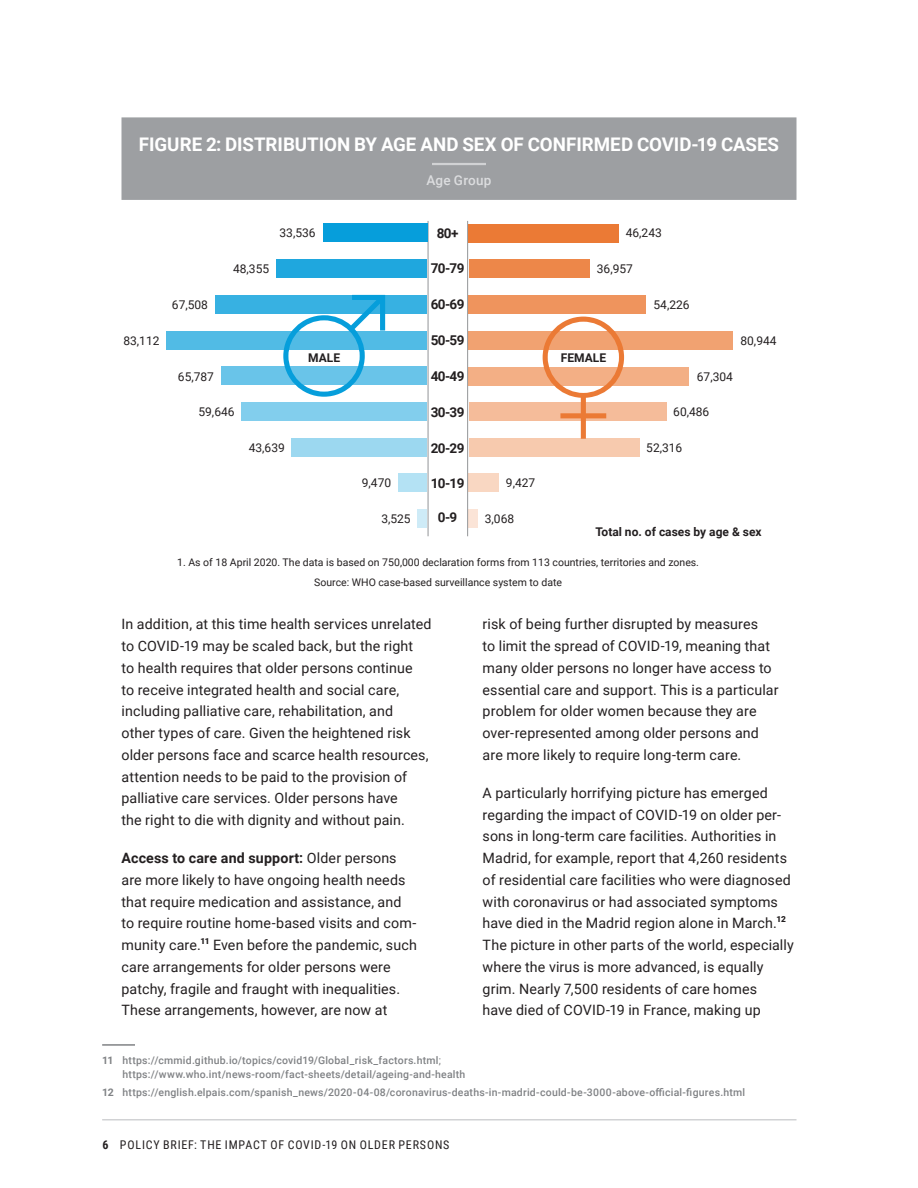
<style>
.page{position:relative;width:918px;height:1188px;background:#fff}
.page>*{position:absolute;margin:0;border:0;box-sizing:border-box;transform-origin:0 0}
.CHART_TABLE_H1_with{font:700 18.75px "Roboto";color:#fff}
.TX_ragged_column{font:14.25px/21.8px "Roboto";letter-spacing:.01em;color:#231f20}
.t1{font:700 13.5px "Roboto";letter-spacing:-.05em;color:#231f20}
.CHART_TABLE_H2{font:500 13.5px "Roboto";letter-spacing:.015em;color:#dcdddf}
.t2{font:12px "Roboto";color:#231f20}
.t3{font:12px "Roboto Condensed";letter-spacing:.065em;color:#231f20}
.t4{font:700 12px "Roboto";color:#231f20}
.t5{font:10.5px "Roboto";color:#231f20}
.FN1_first_line{font:500 10.5px/13.5px "Roboto";letter-spacing:.02em;color:#808285}
.FN_subsequent_lines{font:500 10.5px "Roboto";letter-spacing:.02em;color:#808285}
.s1{font-weight:700}
.s2{font-weight:400}
</style>
<div class="page">
<hr style="left:102px;top:1119px;width:695px;height:1px;background:#d1d2d4">
<div style="left:122px;top:117px;width:674px;height:83px;background:#9d9fa2"></div>
<hr style="left:432px;top:163px;width:54px;height:2px;background:#d1d2d4">
<hr style="left:102px;top:1044px;width:33px;height:2px;background:#808285">
<hr style="left:467px;top:221px;width:1px;height:315px;background:#939598">
<hr style="left:428px;top:221px;width:1px;height:315px;background:#939598">
<div style="left:469px;top:224px;width:150px;height:18px;background:#eb7a35"></div>
<div style="left:469px;top:259px;width:120px;height:19px;background:#ed8749"></div>
<div style="left:469px;top:295px;width:177px;height:19px;background:#ef945d"></div>
<div style="left:469px;top:331px;width:264px;height:19px;background:#f1a271"></div>
<div style="left:469px;top:367px;width:220px;height:18px;background:#f3af85"></div>
<div style="left:469px;top:402px;width:198px;height:19px;background:#f5bc9a"></div>
<div style="left:469px;top:438px;width:171px;height:19px;background:#f7caae"></div>
<div style="left:469px;top:474px;width:30px;height:18px;background:#f9d7c2"></div>
<div style="left:469px;top:509px;width:9px;height:19px;background:#fbe4d7"></div>
<div style="left:323px;top:224px;width:104px;height:18px;background:#069edb"></div>
<div style="left:276px;top:259px;width:151px;height:19px;background:#1fa7de"></div>
<div style="left:215px;top:295px;width:212px;height:19px;background:#37b1e2"></div>
<div style="left:167px;top:331px;width:260px;height:19px;background:#51bbe5"></div>
<div style="left:221px;top:367px;width:206px;height:18px;background:#69c4e9"></div>
<div style="left:241px;top:402px;width:186px;height:19px;background:#82ceed"></div>
<div style="left:292px;top:438px;width:135px;height:19px;background:#9cd8f0"></div>
<div style="left:399px;top:473px;width:28px;height:19px;background:#b4e2f4"></div>
<div style="left:417px;top:509px;width:10px;height:19px;background:#ceebf7"></div>
<svg style="left:543px;top:317px;width:81px;height:122px"></svg>
<svg style="left:283px;top:295px;width:102px;height:102px"></svg>
<p class="CHART_TABLE_H1_with" style="left:139px;top:132px;width:642px">FIGURE 2: DISTRIBUTION BY AGE AND SEX OF CONFIRMED COVID-19 CASES</p>
<p class="CHART_TABLE_H2" style="left:427px;top:171px;width:66px">Age Group</p>
<p class="t1" style="left:437px;top:224px;width:23px">80+</p>
<p class="t2" style="left:626px;top:225px;width:38px">46,243</p>
<p class="t1" style="left:431px;top:259px;width:35px">70-79</p>
<p class="t1" style="left:431px;top:295px;width:35px">60-69</p>
<p class="t1" style="left:431px;top:331px;width:35px">50-59</p>
<p class="t1" style="left:431px;top:367px;width:35px">40-49</p>
<p class="t1" style="left:431px;top:403px;width:35px">30-39</p>
<p class="t1" style="left:431px;top:439px;width:35px">20-29</p>
<p class="t1" style="left:431px;top:474px;width:35px">10-19</p>
<p class="t1" style="left:438px;top:508px;width:21px">0-9</p>
<p class="t2" style="left:280px;top:225px;width:38px">33,536</p>
<p class="t2" style="left:233px;top:260px;width:38px">48,355</p>
<p class="t2" style="left:597px;top:260px;width:38px">36,957</p>
<p class="t2" style="left:172px;top:296px;width:38px">67,508</p>
<p class="t2" style="left:654px;top:296px;width:38px">54,226</p>
<p class="t2" style="left:123px;top:332px;width:38px">83,112</p>
<p class="t2" style="left:741px;top:332px;width:38px">80,944</p>
<p class="t2" style="left:178px;top:368px;width:38px">65,787</p>
<p class="t2" style="left:697px;top:368px;width:38px">67,304</p>
<p class="t2" style="left:198px;top:403px;width:38px">59,646</p>
<p class="t2" style="left:673px;top:403px;width:38px">60,486</p>
<p class="t2" style="left:249px;top:439px;width:38px">43,639</p>
<p class="t2" style="left:646px;top:439px;width:38px">52,316</p>
<p class="t2" style="left:362px;top:475px;width:31px">9,470</p>
<p class="t2" style="left:506px;top:475px;width:31px">9,427</p>
<p class="t2" style="left:381px;top:510px;width:31px">3,525</p>
<p class="t2" style="left:485px;top:510px;width:31px">3,068</p>
<p class="t5" style="left:177px;top:555px;width:523px">1. As of 18 April 2020. The data is based on 750,000 declaration forms from 113 countries, territories and zones.</p>
<p class="t5" style="left:314px;top:575px;width:249px">Source: WHO case-based surveillance system to date</p>
<p class="t4" style="left:308px;top:350px;width:33px">MALE</p>
<p class="t4" style="left:561px;top:350px;width:47px">FEMALE</p>
<p class="t4" style="left:595px;top:523px;width:168px">Total no. of cases by age &amp; sex</p>
<p class="TX_ragged_column" style="left:122px;top:613px;width:312px">In addition, at this time health services unrelated to COVID-19 may be scaled back, but the right<br>to health requires that older persons continue<br>to receive integrated health and social care, including palliative care, rehabilitation, and<br>other types of care. Given the heightened risk older persons face and scarce health resources, attention needs to be paid to the provision of palliative care services. Older persons have<br>the right to die with dignity and without pain.</p>
<p class="TX_ragged_column" style="left:122px;top:847px;width:297px"><span class="s1">Access to care and support:</span> Older persons are more likely to have ongoing health needs that require medication and assistance, and to require routine home-based visits and com&shy;munity care.<sup>11</sup> Even before the pandemic, such care arrangements for older persons were patchy, fragile and fraught with inequalities.<br>These arrangements, however, are now at</p>
<p class="TX_ragged_column" style="left:483px;top:613px;width:298px">risk of being further disrupted by measures<br>to limit the spread of COVID-19, meaning that many older persons no longer have access to essential care and support. This is a particular problem for older women because they are over-represented among older persons and are more likely to require long-term care.</p>
<p class="TX_ragged_column" style="left:483px;top:781px;width:313px">A particularly horrifying picture has emerged regarding the impact of COVID-19 on older per&shy;sons in long-term care facilities. Authorities in Madrid, for example, report that 4,260 residents of residential care facilities who were diagnosed with coronavirus or had associated symptoms have died in the Madrid region alone in March.<sup>12<br></sup>The picture in other parts of the world, especially where the virus is more advanced, is equally grim. Nearly 7,500 residents of care homes<br>have died of COVID-19 in France, making up</p>
<p class="FN1_first_line" style="left:122px;top:1053px;width:345px;text-indent:-20px"><span class="s1">11</span> https://cmmid.github.io/topics/covid19/Global_risk_factors.html<span class="s2">; </span>https://www.who.int/news-room/fact-sheets/detail/ageing-and-health</p>
<p class="FN_subsequent_lines" style="left:102px;top:1085px;width:645px"><span class="s1">12</span> https://english.elpais.com/spanish_news/2020-04-08/coronavirus-deaths-in-madrid-could-be-3000-above-official-figures.html</p>
<p class="t3" style="left:102px;top:1136px;width:349px"><span class="s1">6</span> POLICY BRIEF: THE IMPACT OF COVID-19 ON OLDER PERSONS</p>
</div>
